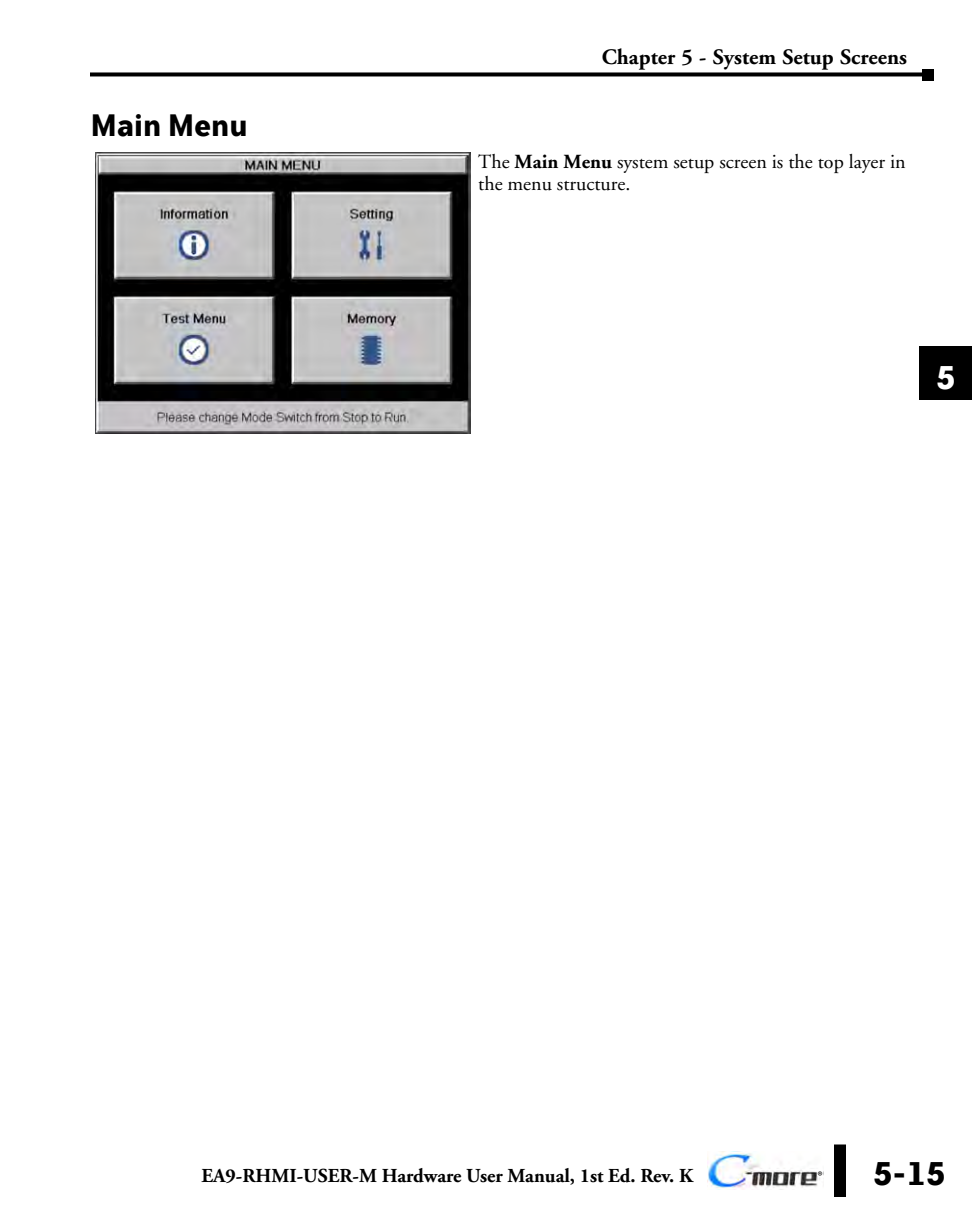
<style>
.page{position:relative;width:972px;height:1224px;background:#fff}
.page>*{position:absolute;margin:0;border:0;box-sizing:border-box;transform-origin:0 0}
.t1{font:700 40px "Bailey Sans ITC";color:#000}
.t2{font:700 40px "Bailey Sans ITC";color:#fff}
.t3{font:700 36px "Bailey Sans ITC";letter-spacing:-.02em;color:#000}
.t4{font:700 22px "Adobe Garamond";color:#000}
.t5{font:20px/22px "Adobe Garamond";color:#000}
.t6{font:700 19.8px "Adobe Garamond Pro";color:#000}
.t7{font:12.6px "Myriad Pro";color:#000}
.s1{font-weight:700}
</style>
<div class="page">
<svg style="left:90px;top:72px;width:832px;height:4px;background:#1e1e1e"></svg>
<div style="left:834px;top:1144px;width:12px;height:53px;background:#000"></div>
<div style="left:922px;top:69px;width:12px;height:11px;background:#000"></div>
<img style="left:708px;top:1151px;width:116px;height:39px">
<svg style="left:817px;top:1170px;width:5px;height:5px"></svg>
<div style="left:919px;top:346px;width:53px;height:54px;background:#000"></div>
<img style="left:96px;top:153px;width:375px;height:281px">
<h2 class="t3" style="left:90px;top:106px;width:160px">Main Menu</h2>
<p class="t4" style="left:602px;top:45px;width:307px">Chapter 5 - System Setup Screens</p>
<p class="t5" style="left:478px;top:152px;width:429px">The <span class="s1">Main Menu</span> system setup screen is the top layer in the menu structure.</p>
<h1 class="t2" style="left:936px;top:355px;width:22px">5</h1>
<p class="t6" style="left:202px;top:1164px;width:493px">EA9-RHMI-USER-M Hardware User Manual, 1st Ed. Rev. K</p>
<p class="t7" style="left:818px;top:1168px;width:7px">®</p>
<h1 class="t1" style="left:873px;top:1151px;width:75px">5-15</h1>
</div>
